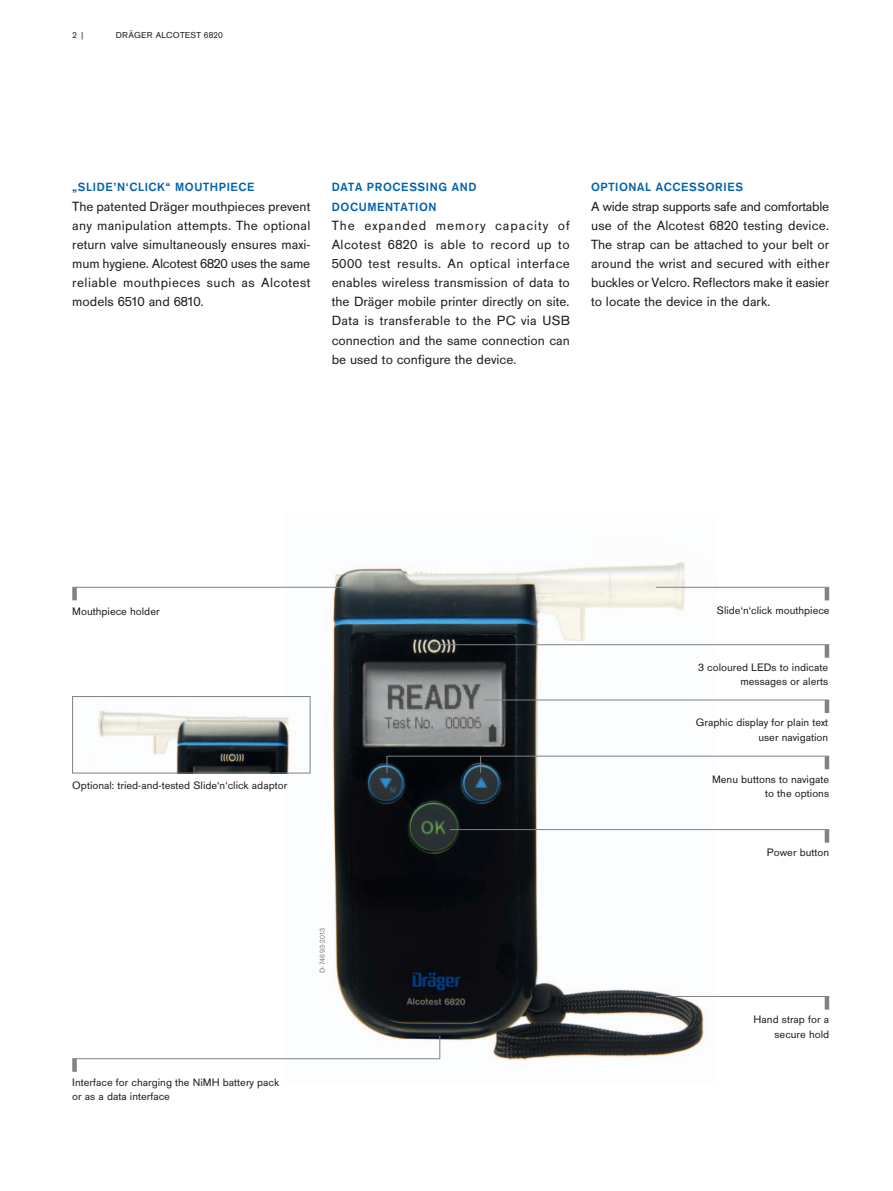
<style>
.page{position:relative;width:893px;height:1191px;background:#fff}
.page>*{position:absolute;margin:0;border:0;box-sizing:border-box;transform-origin:0 0}
.Fließ_DraeSansReg_9{font:13.8px/19.2px "Draeger San";color:#231f20;text-align:justify}
.Zwischenüberschrift{font:700 12.3px/19.2px "Draeger San";letter-spacing:.05em;color:#0161aa}
.Zwischenüberschrift-2{font:11.25px/14.2px "Draeger San";color:#231f20;text-align:right}
.Rubrizierung{font:9px "Draeger San";letter-spacing:.025em;color:#231f20}
.Paginierung{font:9px "Draeger San Tab";color:#231f20}
.Bildnummer_60_Schwar{font:7.5px "Draeger San";letter-spacing:.025em;color:#808285}
</style>
<div class="page">
<img style="left:284px;top:561px;width:434px;height:500px">
<hr style="left:72px;top:1058px;width:368px;height:1px;background:#808285">
<hr style="left:72px;top:587px;width:286px;height:1px;background:#808285">
<div style="left:72px;top:1058px;width:5px;height:13px;background:#808285"></div>
<div style="left:72px;top:587px;width:5px;height:13px;background:#808285"></div>
<hr style="left:825px;top:587px;width:4px;height:13px;background:#808285">
<hr style="left:825px;top:700px;width:4px;height:13px;background:#808285">
<hr style="left:825px;top:644px;width:4px;height:13px;background:#808285">
<hr style="left:485px;top:699px;width:344px;height:1px;background:#808285">
<hr style="left:437px;top:644px;width:392px;height:1px;background:#808285">
<hr style="left:656px;top:587px;width:173px;height:1px;background:#808285">
<hr style="left:825px;top:829px;width:4px;height:13px;background:#808285">
<hr style="left:825px;top:996px;width:4px;height:13px;background:#808285">
<hr style="left:825px;top:756px;width:4px;height:13px;background:#808285">
<hr style="left:450px;top:829px;width:379px;height:1px;background:#808285">
<hr style="left:656px;top:996px;width:173px;height:1px;background:#808285">
<hr style="left:387px;top:756px;width:442px;height:1px;background:#808285">
<img style="left:98px;top:698px;width:210px;height:73px">
<div style="left:72px;top:696px;width:238px;height:77px;border:1px solid #808285"></div>
<svg style="left:387px;top:756px;width:1px;height:17px"></svg>
<svg style="left:480px;top:757px;width:1px;height:16px"></svg>
<svg style="left:439px;top:1036px;width:1px;height:22px"></svg>
<p class="Paginierung" style="left:72px;top:30px;width:14px">2 |</p>
<p class="Rubrizierung" style="left:116px;top:30px;width:109px">DRÄGER ALCOTEST 6820</p>
<p class="Zwischenüberschrift" style="left:72px;top:178px;width:184px">„SLIDE’N‘CLICK“ MOUTHPIECE</p>
<p class="Fließ_DraeSansReg_9" style="left:72px;top:197px;width:240px">The patented Dräger mouthpieces prevent any manipulation attempts. The optional return valve simultaneously ensures maxi&shy;mum hygiene. Alcotest 6820 uses the same reliable mouthpieces such as Alcotest models 6510 and 6810.</p>
<p class="Zwischenüberschrift" style="left:332px;top:178px;width:146px">DATA PROCESSING AND<br>DOCUMENTATION</p>
<p class="Fließ_DraeSansReg_9" style="left:332px;top:216px;width:240px">The expanded memory capacity of Alcotest 6820 is able to record up to 5000 test results. An optical interface enables wireless transmission of data to the Dräger mobile printer directly on site.<br>Data is transferable to the PC via USB connection and the same connection can be used to configure the device.</p>
<p class="Zwischenüberschrift" style="left:591px;top:178px;width:154px">OPTIONAL ACCESSORIES</p>
<p class="Fließ_DraeSansReg_9" style="left:591px;top:197px;width:240px">A wide strap supports safe and comfortable use of the Alcotest 6820 testing device.<br>The strap can be attached to your belt or around the wrist and secured with either buckles or Velcro. Reflectors make it easier to locate the device in the dark.</p>
<p class="Zwischenüberschrift-2" style="left:72px;top:604px;width:89px">Mouthpiece holder</p>
<p class="Zwischenüberschrift-2" style="left:72px;top:778px;width:216px">Optional: tried-and-tested Slide‘n‘click adaptor</p>
<p class="Bildnummer_60_Schwar" style="left:318px;top:973px;width:47px;rotate:-90deg">D-74693-2013</p>
<p class="Zwischenüberschrift-2" style="left:72px;top:1075px;width:208px;text-align:left">Interface for charging the NiMH battery pack or as a data interface</p>
<p class="Zwischenüberschrift-2" style="left:717px;top:603px;width:114px">Slide‘n‘click mouthpiece</p>
<p class="Zwischenüberschrift-2" style="left:698px;top:660px;width:131px">3 coloured LEDs to indicate messages or alerts</p>
<p class="Zwischenüberschrift-2" style="left:696px;top:715px;width:134px">Graphic display for plain text user navigation</p>
<p class="Zwischenüberschrift-2" style="left:712px;top:772px;width:119px">Menu buttons to navigate to the options</p>
<p class="Zwischenüberschrift-2" style="left:767px;top:845px;width:64px">Power button</p>
<p class="Zwischenüberschrift-2" style="left:754px;top:1012px;width:77px">Hand strap for a secure hold</p>
</div>
